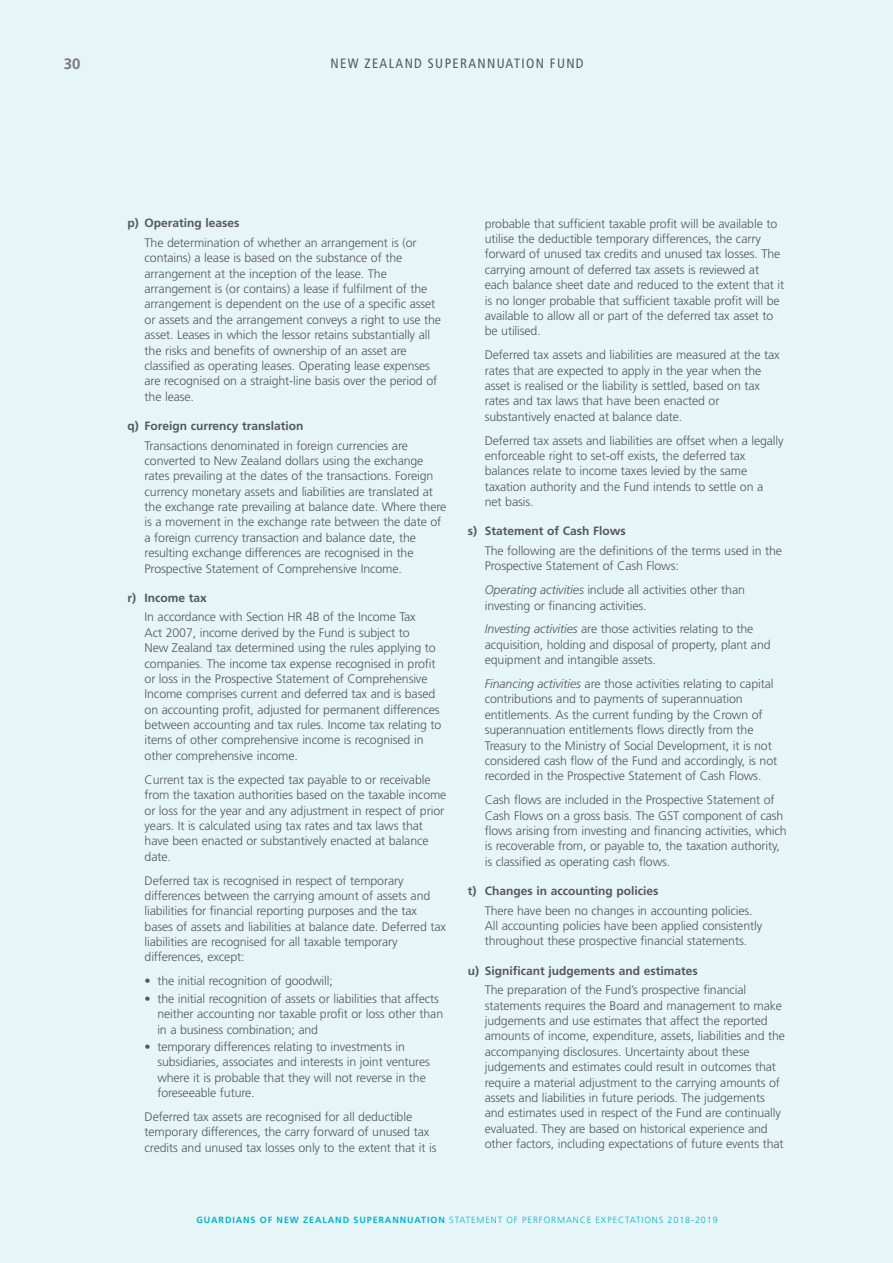
<style>
.page{position:relative;width:893px;height:1263px;background:#e6f5f8}
.page>*{position:absolute;margin:0;border:0;box-sizing:border-box;transform-origin:0 0}
.t1{font:700 15px "Frutiger";color:#787a7d}
.t2{font:condensed 13.5px "Frutiger";letter-spacing:.1em;color:#57585a}
.Body_indented{font:300 12.3px/15.3px "Frutiger";letter-spacing:-.01em;color:#57585a}
.Subhead_2_not_caps{font:700 12px "Frutiger";color:#57585a}
.t3{font:300 9px "Frutiger";letter-spacing:.1em;color:#00b4cd}
.s1{font-style:italic}
.s2{font-weight:700}
</style>
<div class="page">
<p class="t1" style="left:64px;top:55px;width:18px">30</p>
<p class="t2" style="left:331px;top:55px;width:255px">NEW ZEALAND SUPERANNUATION FUND</p>
<p class="Subhead_2_not_caps" style="left:128px;top:216px;width:114px">p) Operating leases</p>
<p class="Body_indented" style="left:145px;top:235px;width:298px">The determination of whether an arrangement is (or contains) a lease is based on the substance of the arrangement at the inception of the lease. The arrangement is (or contains) a lease if fulfilment of the arrangement is dependent on the use of a specific asset or assets and the arrangement conveys a right to use the asset. Leases in which the lessor retains substantially all the risks and benefits of ownership of an asset are classified as operating leases. Operating lease expenses are recognised on a straight-line basis over the period of the lease.</p>
<p class="Subhead_2_not_caps" style="left:128px;top:419px;width:177px">q) Foreign currency translation</p>
<p class="Body_indented" style="left:145px;top:438px;width:303px">Transactions denominated in foreign currencies are converted to New Zealand dollars using the exchange rates prevailing at the dates of the transactions. Foreign currency monetary assets and liabilities are translated at the exchange rate prevailing at balance date. Where there is a movement in the exchange rate between the date of a foreign currency transaction and balance date, the resulting exchange differences are recognised in the Prospective Statement of Comprehensive Income.</p>
<p class="Subhead_2_not_caps" style="left:128px;top:591px;width:81px">r) Income tax</p>
<p class="Body_indented" style="left:145px;top:609px;width:298px">In accordance with Section HR 4B of the Income Tax<br>Act 2007, income derived by the Fund is subject to<br>New Zealand tax determined using the rules applying to companies. The income tax expense recognised in profit or loss in the Prospective Statement of Comprehensive Income comprises current and deferred tax and is based on accounting profit, adjusted for permanent differences between accounting and tax rules. Income tax relating to items of other comprehensive income is recognised in other comprehensive income.</p>
<p class="Body_indented" style="left:145px;top:772px;width:303px">Current tax is the expected tax payable to or receivable from the taxation authorities based on the taxable income or loss for the year and any adjustment in respect of prior years. It is calculated using tax rates and tax laws that have been enacted or substantively enacted at balance date.</p>
<p class="Body_indented" style="left:145px;top:872px;width:303px">Deferred tax is recognised in respect of temporary differences between the carrying amount of assets and liabilities for financial reporting purposes and the tax bases of assets and liabilities at balance date. Deferred tax liabilities are recognised for all taxable temporary differences, except:</p>
<p class="Body_indented" style="left:145px;top:973px;width:190px">• the initial recognition of goodwill;</p>
<p class="Body_indented" style="left:157px;top:991px;width:287px;text-indent:-13px">• the initial recognition of assets or liabilities that affects neither accounting nor taxable profit or loss other than in a business combination; and</p>
<p class="Body_indented" style="left:157px;top:1039px;width:274px;text-indent:-13px">• temporary differences relating to investments in subsidiaries, associates and interests in joint ventures where it is probable that they will not reverse in the foreseeable future.</p>
<p class="Body_indented" style="left:145px;top:1109px;width:294px">Deferred tax assets are recognised for all deductible temporary differences, the carry forward of unused tax credits and unused tax losses only to the extent that it is</p>
<p class="Body_indented" style="left:485px;top:216px;width:301px">probable that sufficient taxable profit will be available to utilise the deductible temporary differences, the carry forward of unused tax credits and unused tax losses. The carrying amount of deferred tax assets is reviewed at each balance sheet date and reduced to the extent that it is no longer probable that sufficient taxable profit will be available to allow all or part of the deferred tax asset to be utilised.</p>
<p class="Body_indented" style="left:485px;top:347px;width:297px">Deferred tax assets and liabilities are measured at the tax rates that are expected to apply in the year when the asset is realised or the liability is settled, based on tax rates and tax laws that have been enacted or substantively enacted at balance date.</p>
<p class="Body_indented" style="left:485px;top:432px;width:300px">Deferred tax assets and liabilities are offset when a legally enforceable right to set-off exists, the deferred tax balances relate to income taxes levied by the same taxation authority and the Fund intends to settle on a<br>net basis.</p>
<p class="Subhead_2_not_caps" style="left:468px;top:524px;width:160px">s) Statement of Cash Flows</p>
<p class="Body_indented" style="left:485px;top:543px;width:299px">The following are the definitions of the terms used in the<br>Prospective Statement of Cash Flows:</p>
<p class="Body_indented" style="left:485px;top:582px;width:262px"><span class="s1">Operating activities</span> include all activities other than investing or financing activities.</p>
<p class="Body_indented" style="left:485px;top:621px;width:287px"><span class="s1">Investing activities</span> are those activities relating to the acquisition, holding and disposal of property, plant and equipment and intangible assets.</p>
<p class="Body_indented" style="left:485px;top:676px;width:294px"><span class="s1">Financing activities</span> are those activities relating to capital contributions and to payments of superannuation entitlements. As the current funding by the Crown of superannuation entitlements flows directly from the Treasury to the Ministry of Social Development, it is not considered cash flow of the Fund and accordingly, is not recorded in the Prospective Statement of Cash Flows.</p>
<p class="Body_indented" style="left:485px;top:792px;width:303px">Cash flows are included in the Prospective Statement of Cash Flows on a gross basis. The GST component of cash flows arising from investing and financing activities, which is recoverable from, or payable to, the taxation authority, is classified as operating cash flows.</p>
<p class="Subhead_2_not_caps" style="left:468px;top:884px;width:192px">t) Changes in accounting policies</p>
<p class="Body_indented" style="left:485px;top:903px;width:279px">There have been no changes in accounting policies.<br>All accounting policies have been applied consistently throughout these prospective financial statements.</p>
<p class="Subhead_2_not_caps" style="left:468px;top:963px;width:232px">u) Significant judgements and estimates</p>
<p class="Body_indented" style="left:485px;top:982px;width:302px">The preparation of the Fund’s prospective financial statements requires the Board and management to make judgements and use estimates that affect the reported amounts of income, expenditure, assets, liabilities and the accompanying disclosures. Uncertainty about these judgements and estimates could result in outcomes that require a material adjustment to the carrying amounts of assets and liabilities in future periods. The judgements and estimates used in respect of the Fund are continually evaluated. They are based on historical experience and other factors, including expectations of future events that</p>
<p class="t3" style="left:196px;top:1215px;width:523px"><span class="s2">GUARDIANS OF NEW ZEALAND SUPERANNUATION</span> STATEMENT OF PERFORMANCE EXPECTATIONS 2018-2019</p>
</div>
